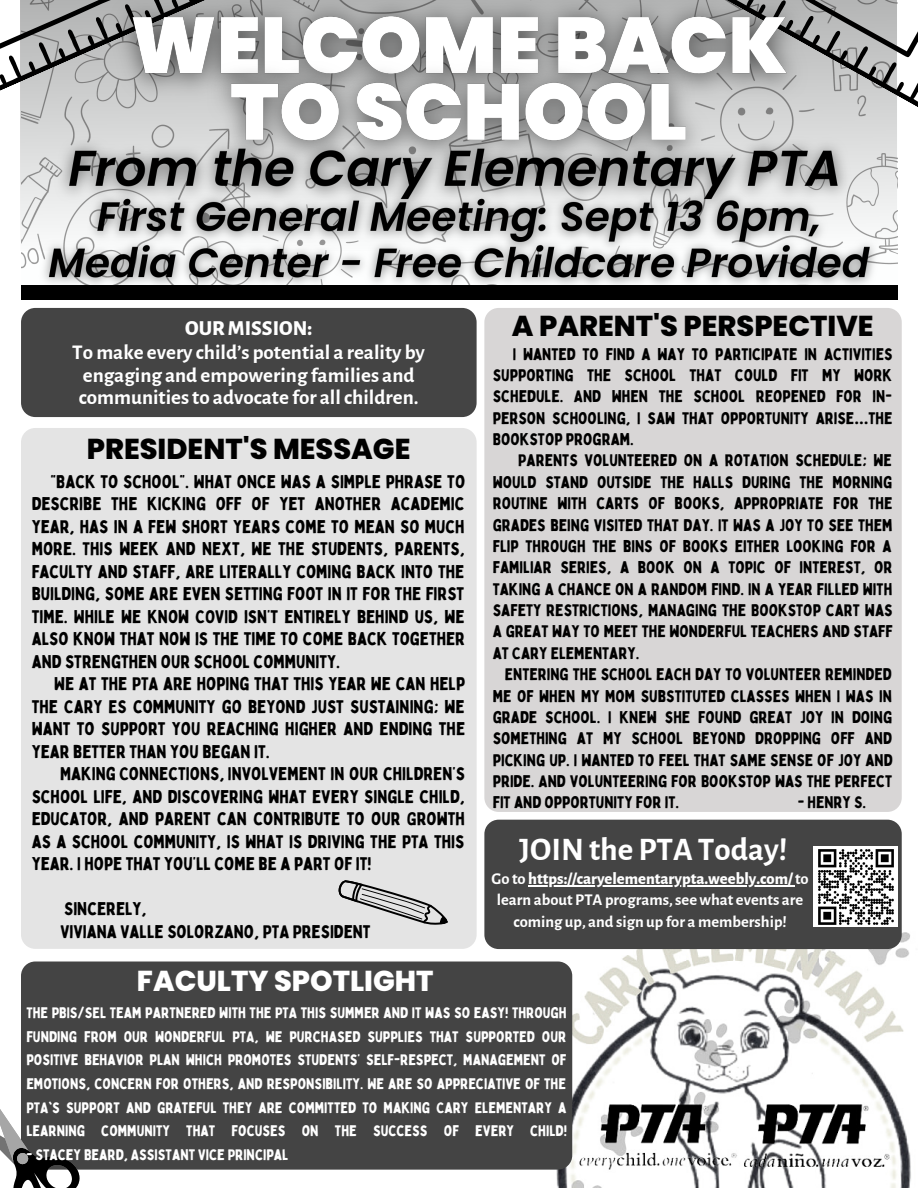
<style>
.page{position:relative;width:918px;height:1188px;background:#fff}
.page>*{position:absolute;margin:0;border:0;box-sizing:border-box;transform-origin:0 0}
.t1{font:700 33px "Alegreya Sans";color:#fff}
.t2{font:800 28.8px "Poppins";color:#000}
.t3{font:800 28.8px "Poppins";color:#fff}
.t4{font:700 21px/22.5px "Alegreya Sans";color:#fff;text-align:center}
.t5{font:800 21px "Alegreya Sans";color:#fff}
.t6{font:18px/22.5px "Bobby Jones";color:#000;text-align:justify}
.t7{font:16.5px/21.3px "Bobby Jones";color:#000;text-align:justify}
.t8{font:700 16.5px/21.3px "Alegreya Sans";color:#fff;text-align:center}
.t9{font:15px/23.7px "Bobby Jones";color:#fff;text-align:justify}
.s1{font-family:"Noto Sans Gurmukhi";font-weight:700}
.s2{font-weight:800}
</style>
<div class="page">
<div style="left:21px;top:308px;width:456px;height:109px;background:#444;border-radius:14px"></div>
<svg style="left:21px;top:102px;width:876px;height:149px;background:#d8d9d9"></svg>
<div style="left:21px;top:286px;width:876px;height:14px;background:#000"></div>
<svg style="left:0;top:0;width:96px;height:102px"></svg>
<svg style="left:822px;top:0;width:96px;height:112px"></svg>
<div style="left:21px;top:428px;width:456px;height:521px;background:#e4e4e4;border-radius:14px"></div>
<div style="left:484px;top:308px;width:418px;height:504px;background:#d8d6d6;border-radius:14px"></div>
<img style="left:551px;top:932px;width:360px;height:256px">
<div style="left:21px;top:962px;width:551px;height:208px;background:#444;border-radius:14px"></div>
<svg style="left:0;top:1109px;width:104px;height:79px"></svg>
<div style="left:484px;top:820px;width:418px;height:129px;background:#444;border-radius:14px"></div>
<svg style="left:338px;top:880px;width:110px;height:45px"></svg>
<img style="left:814px;top:847px;width:83px;height:80px">
<img style="left:46px;top:114px;width:816px;height:59px">
<img style="left:96px;top:0;width:726px;height:137px">
<img style="left:197px;top:26px;width:524px;height:147px">
<hr style="left:528px;top:885px;width:267px;height:1px;background:#fff">
<img style="left:33px;top:173px;width:853px;height:137px">
<p class="t5" style="left:185px;top:318px;width:129px">OUR MISSION:</p>
<p class="t4" style="left:72px;top:342px;width:354px">To make every child’s potential a reality by engaging and empowering families and communitiesto advocate for allchildren.</p>
<h2 class="t2" style="left:87px;top:428px;width:325px">PRESIDENT'S MESSAGE</h2>
<p class="t6" style="left:32px;top:470px;width:435px;text-indent:19px">“BACK TO SCHOOL”. WHAT ONCE WAS A SIMPLE PHRASE TO DESCRIBE THE KICKING OFF OF YET ANOTHER ACADEMIC YEAR, HAS IN A FEW SHORT YEARS COME TO MEAN SO MUCH MORE. THIS WEEK AND NEXT, WE THE STUDENTS, PARENTS, FACULTY AND STAFF, ARE LITERALLY COMING BACK INTO THE BUILDING, SOME ARE EVEN SETTING FOOT IN IT FOR THE FIRST TIME. WHILE WE KNOW COVID ISN’T ENTIRELY BEHIND US, WE ALSO KNOW THAT NOW IS THE TIME TO COME BACK TOGETHER AND STRENGTHEN OUR SCHOOL COMMUNITY.</p>
<p class="t6" style="left:32px;top:672px;width:435px;text-indent:23px">WE AT THE PTA ARE HOPING THAT THIS YEAR WE CAN HELP THE CARY ES COMMUNITY GO BEYOND JUST SUSTAINING; WE WANT TO SUPPORT YOU REACHING HIGHER AND ENDING THE YEAR BETTER THAN YOU BEGAN IT.</p>
<p class="t6" style="left:32px;top:762px;width:435px;text-indent:29px">MAKING CONNECTIONS, INVOLVEMENT IN OUR CHILDREN’S SCHOOL LIFE, AND DISCOVERING WHAT EVERY SINGLE CHILD, EDUCATOR, AND PARENT CAN CONTRIBUTE TO OUR GROWTH AS A SCHOOL COMMUNITY, IS WHAT IS DRIVING THE PTA THIS YEAR. I HOPE THAT YOU’LL COME BE A PART OF IT!</p>
<p class="t6" style="left:60px;top:897px;width:312px">SINCERELY,<br>VIVIANA VALLE SOLORZANO, PTA PRESIDENT</p>
<h2 class="t3" style="left:137px;top:961px;width:298px">FACULTY SPOTLIGHT</h2>
<h2 class="t2" style="left:512px;top:306px;width:363px">A PARENT'S PERSPECTIVE</h2>
<p class="t7" style="left:493px;top:343px;width:401px;text-indent:20px">I WANTED TO FIND A WAY TO PARTICIPATE IN ACTIVITIES SUPPORTING THE SCHOOL THAT COULD FIT MY WORK SCHEDULE. AND WHEN THE SCHOOL REOPENED FOR IN-PERSON SCHOOLING, I SAW THAT OPPORTUNITY ARISE<span class="s1">…</span>THE BOOKSTOP PROGRAM.</p>
<p class="t7" style="left:493px;top:450px;width:402px;text-indent:26px">PARENTS VOLUNTEERED ON A ROTATION SCHEDULE; WE WOULD STAND OUTSIDE THE HALLS DURING THE MORNING ROUTINE WITH CARTS OF BOOKS, APPROPRIATE FOR THE GRADES BEING VISITED THAT DAY. IT WAS A JOY TO SEE THEM FLIP THROUGH THE BINS OF BOOKS EITHER LOOKING FOR A FAMILIAR SERIES, A BOOK ON A TOPIC OF INTEREST, OR TAKING A CHANCE ON A RANDOM FIND. IN A YEAR FILLED WITH SAFETY RESTRICTIONS, MANAGING THE BOOKSTOP CART WAS A GREAT WAY TO MEET THE WONDERFUL TEACHERS AND STAFF AT CARY ELEMENTARY.</p>
<p class="t7" style="left:493px;top:663px;width:402px;text-indent:12px">ENTERING THE SCHOOL EACH DAY TO VOLUNTEER REMINDED ME OF WHEN MY MOM SUBSTITUTED CLASSES WHEN I WAS IN GRADE SCHOOL. I KNEW SHE FOUND GREAT JOY IN DOING SOMETHING AT MY SCHOOL BEYOND DROPPING OFF AND PICKING UP. I WANTED TO FEEL THAT SAME SENSE OF JOY AND PRIDE. AND VOLUNTEERING FOR BOOKSTOP WAS THE PERFECT FIT AND OPPORTUNITY FOR IT.</p>
<p class="t7" style="left:798px;top:792px;width:70px">- HENRY S.</p>
<h1 class="t1" style="left:519px;top:833px;width:270px">JOINthe PTA Today!</h1>
<p class="t8" style="left:492px;top:868px;width:319px">Go to <span class="s2">https://caryelementarypta.weebly.com/</span>to learn about PTA programs,seewhat events are coming up, and sign up for a membership!</p>
<p class="t9" style="left:26px;top:1001px;width:542px">THE PBIS/SEL TEAM PARTNERED WITH THE PTA THIS SUMMER AND IT WAS SO EASY! THROUGH FUNDING FROM OUR WONDERFUL PTA, WE PURCHASED SUPPLIES THAT SUPPORTED OUR POSITIVE BEHAVIOR PLAN WHICH PROMOTES STUDENTS’ SELF-RESPECT, MANAGEMENT OF EMOTIONS, CONCERN FOR OTHERS, AND RESPONSIBILITY. WE ARE SO APPRECIATIVE OF THE PTA'S SUPPORT AND GRATEFUL THEY ARE COMMITTED TO MAKING CARY ELEMENTARY A LEARNING COMMUNITY THAT FOCUSES ON THE SUCCESS OF EVERY CHILD!</p>
<p class="t9" style="left:26px;top:1142px;width:264px">- STACEY BEARD, ASSISTANT VICE PRINCIPAL</p>
</div>
